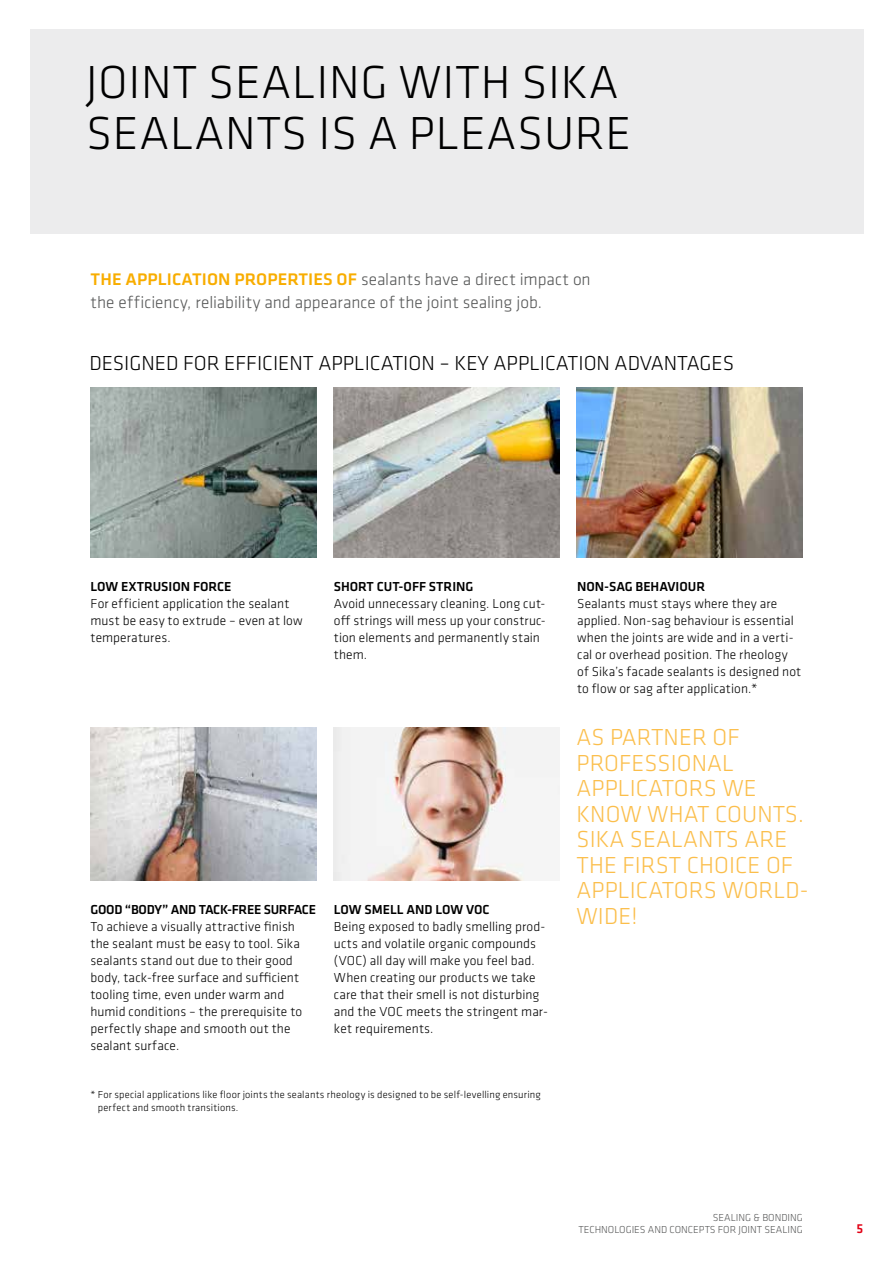
<style>
.page{position:relative;width:893px;height:1263px;background:#fff}
.page>*{position:absolute;margin:0;border:0;box-sizing:border-box;transform-origin:0 0}
.t1{font:300 48px/51px "Klavika";letter-spacing:.015em;color:#000}
.t2{font:300 24px/25.5px "Klavika";letter-spacing:.005em;color:#fbbe4b}
.t3{font:300 21px "Klavika";color:#000}
.t4{font:300 17.4px/22.6px "Klavika";color:#565757}
.t5{font:300 13.5px/17px "Klavika";letter-spacing:.01em;color:#000}
.t6{font:500 13.5px "Klavika";color:#000}
.t7{font:500 13.5px "Klavika";letter-spacing:-.02em;color:#000}
.t8{font:500 13.5px "Klavika";color:#e20015}
.t9{font:300 10.5px/13.5px "Klavika";letter-spacing:.015em;color:#000}
.t10{font:300 10.5px/12.6px "Klavika";color:#565757;text-align:right}
.s1{font-weight:500;color:#f8ad00}
</style>
<div class="page">
<div style="left:30px;top:30px;width:833px;height:204px;background:#ececed"></div>
<img style="left:576px;top:387px;width:226px;height:170px">
<img style="left:333px;top:387px;width:226px;height:170px">
<img style="left:333px;top:727px;width:226px;height:153px">
<img style="left:91px;top:387px;width:225px;height:170px">
<img style="left:91px;top:727px;width:225px;height:153px">
<h1 class="t1" style="left:86px;top:56px;width:546px">JOINT SEALING WITH SIKA<br>SEALANTS IS A PLEASURE</h1>
<p class="t4" style="left:91px;top:268px;width:502px"><span class="s1">THE APPLICATION PROPERTIES OF</span> sealants have a direct impact on the efficiency, reliability and appearance of the joint sealing job.</p>
<h3 class="t3" style="left:89px;top:350px;width:646px">DESIGNED FOR EFFICIENT APPLICATION – KEY APPLICATION ADVANTAGES</h3>
<p class="t6" style="left:91px;top:577px;width:142px">LOW EXTRUSION FORCE</p>
<p class="t5" style="left:91px;top:595px;width:214px">For efficient application the sealant must be easy to extrude – even at low temperatures.</p>
<p class="t6" style="left:334px;top:577px;width:141px">SHORT CUT-OFF STRING</p>
<p class="t5" style="left:334px;top:595px;width:213px">Avoid unnecessary cleaning. Long cut&shy;off strings will mess up your construc&shy;tion elements and permanently stain them.</p>
<p class="t7" style="left:90px;top:901px;width:227px">GOOD “BODY” AND TACK-FREE SURFACE</p>
<p class="t5" style="left:90px;top:918px;width:213px">To achieve a visually attractive finish the sealant must be easy to tool. Sika sealants stand out due to their good body, tack-free surface and sufficient tooling time, even under warm and humid conditions – the prerequisite to perfectly shape and smooth out the sealant surface.</p>
<p class="t6" style="left:334px;top:901px;width:157px">LOW SMELL AND LOW VOC</p>
<p class="t5" style="left:334px;top:918px;width:216px">Being exposed to badly smelling prod&shy;ucts and volatile organic compounds (VOC) all day will make you feel bad.<br>When creating our products we take care that their smell is not disturbing and the VOC meets the stringent mar&shy;ket requirements.</p>
<p class="t9" style="left:98px;top:1087px;width:444px;text-indent:-7px">* For special applications like floor joints the sealants rheology is designed to be self-levelling ensuring perfect and smooth transitions.</p>
<p class="t6" style="left:577px;top:577px;width:129px">NON-SAG BEHAVIOUR</p>
<p class="t5" style="left:577px;top:595px;width:226px">Sealants must stays where they are applied. Non-sag behaviour is essential when the joints are wide and in a verti&shy;cal or overhead position. The rheology of Sika’s facade sealants is designed not to flow or sag after application.*</p>
<h2 class="t2" style="left:576px;top:724px;width:234px">AS PARTNER OF<br>PROFESSIONAL<br>APPLICATORS WE<br>KNOW WHAT COUNTS.<br>SIKA SEALANTS ARE<br>THE FIRST CHOICE OF<br>APPLICATORS WORLD-<br>WIDE!</h2>
<p class="t10" style="left:578px;top:1211px;width:226px">SEALING &amp; BONDING<br>TECHNOLOGIES AND CONCEPTS FOR JOINT SEALING</p>
<p class="t8" style="left:856px;top:1219px;width:8px">5</p>
</div>
